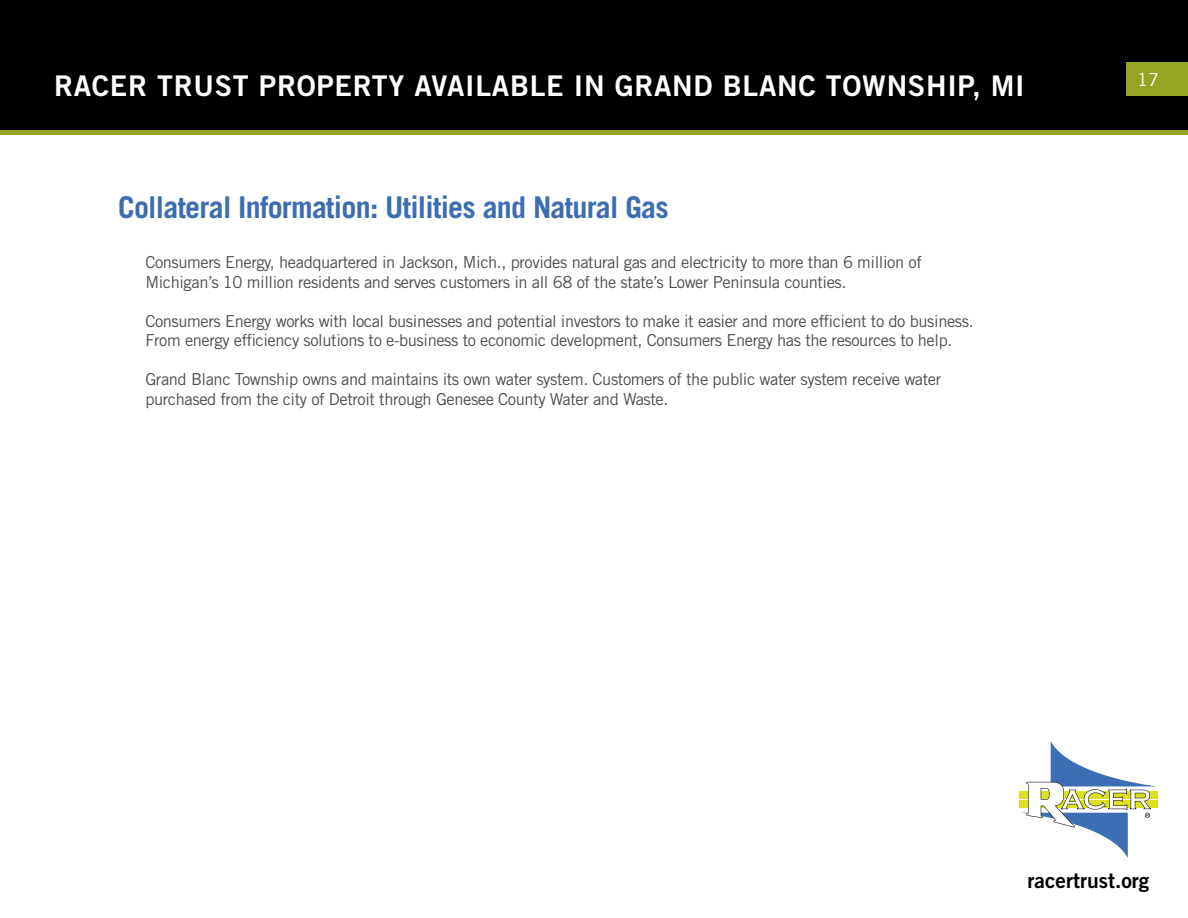
<style>
.page{position:relative;width:1188px;height:918px;background:#fff}
.page>*{position:absolute;margin:0;border:0;box-sizing:border-box;transform-origin:0 0}
.t1{font:700 30px "Trade Gothic LT Std";letter-spacing:-.025em;color:#3c6db1}
.t2{font:28.5px "Trade Gothic LT Std Bd 2";letter-spacing:.025em;color:#fff}
.t3{font:21px "Trade Gothic LT Std Bd 2";color:#000}
.t4{font:18px "Trade Gothic LT Std";color:#fff}
.t5{font:16.5px/19.5px "Trade Gothic LT Std";letter-spacing:-.025em;color:#4d4d4f}
</style>
<div class="page">
<div style="left:1px;top:1px;width:1186px;height:131px;background:#000"></div>
<div style="left:0;top:0;width:1188px;height:133px;border:2px solid #000"></div>
<div style="left:1126px;top:62px;width:62px;height:34px;background:#96a424"></div>
<div style="left:0;top:130px;width:1188px;height:5px;background:#96a424"></div>
<div style="left:1019px;top:791px;width:139px;height:7px;background:#dbe120"></div>
<div style="left:1019px;top:801px;width:139px;height:7px;background:#dbe120"></div>
<svg style="left:1021px;top:741px;width:137px;height:117px"></svg>
<h2 class="t2" style="left:54px;top:68px;width:972px">RACER TRUST PROPERTY AVAILABLE IN GRAND BLANC TOWNSHIP, MI</h2>
<h1 class="t1" style="left:118px;top:189px;width:552px">Collateral Information: Utilities and Natural Gas</h1>
<p class="t5" style="left:145px;top:253px;width:778px">Consumers Energy, headquartered in Jackson, Mich., provides natural gas and electricity to more than 6 million of<br>Michigan’s 10 million residents and serves customers in all 68 of the state’s Lower Peninsula counties.</p>
<p class="t5" style="left:145px;top:311px;width:830px">Consumers Energy works with local businesses and potential investors to make it easier and more efficient to do business.<br>From energy efficiency solutions to e-business to economic development, Consumers Energy has the resources to help.</p>
<p class="t5" style="left:145px;top:370px;width:797px">Grand Blanc Township owns and maintains its own water system. Customers of the public water system receive water purchased from the city of Detroit through Genesee County Water and Waste.</p>
<p class="t4" style="left:1137px;top:68px;width:23px">17</p>
<p class="t3" style="left:1028px;top:867px;width:123px">racertrust.org</p>
</div>
